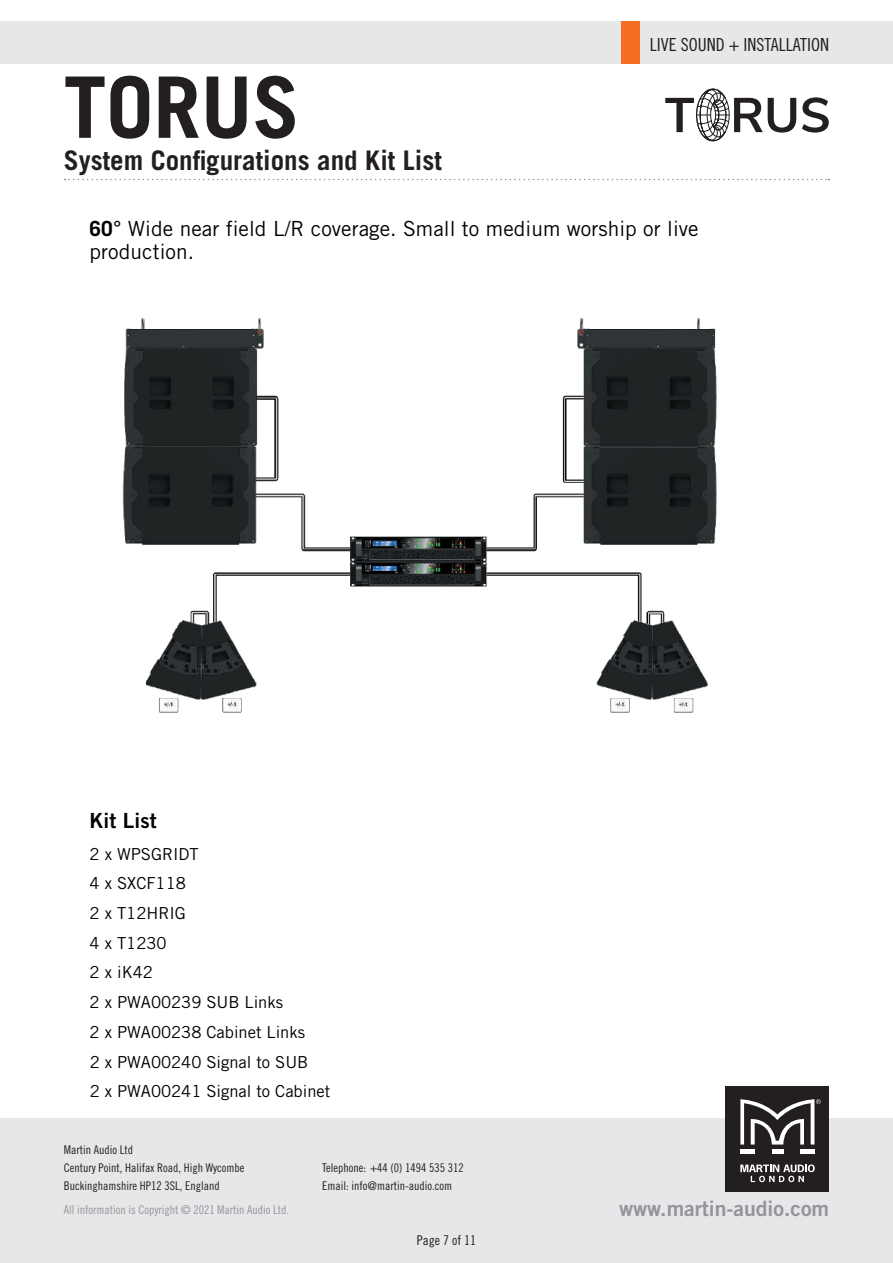
<style>
.page{position:relative;width:893px;height:1263px;background:#fff}
.page>*{position:absolute;margin:0;border:0;box-sizing:border-box;transform-origin:0 0}
.t1{font:700 84.9px "Trade Gothic";color:#231f20}
.t2{font:700 27px "Trade Gothic";color:#231f20}
.t3{font:21.15px "Trade Gothic Bold Two";color:#939598}
.t4{font:20.85px/22.6px "Trade Gothic";letter-spacing:.005em;color:#000}
.t5{font:20.85px "Trade Gothic Bold Two";letter-spacing:.005em;color:#000}
.t6{font:18px "Trade Gothic Cond Eighteen";color:#231f20}
.t7{font:16.5px/29.7px "Trade Gothic";color:#000}
.t8{font:13.5px "Trade Gothic Cond Eighteen";color:#231f20}
.t9{font:12px/18px "Trade Gothic Cond Eighteen";color:#231f20}
.t10{font:12px "Trade Gothic Cond Eighteen";color:#939598}
.s1{font-weight:700}
</style>
<div class="page">
<div style="left:0;top:21px;width:893px;height:43px;background:#e6e7e9"></div>
<div style="left:0;top:1118px;width:893px;height:145px;background:#e6e7e9"></div>
<div style="left:725px;top:1086px;width:104px;height:106px;background:#231f20"></div>
<div style="left:740px;top:1149px;width:15px;height:5px;background:#fff"></div>
<div style="left:800px;top:1149px;width:14px;height:5px;background:#fff"></div>
<div style="left:772px;top:1149px;width:11px;height:5px;background:#fff"></div>
<svg style="left:740px;top:1164px;width:75px;height:18px"></svg>
<svg style="left:740px;top:1099px;width:81px;height:46px"></svg>
<svg style="left:65px;top:179px;width:764px;height:1px"></svg>
<svg style="left:802px;top:97px;width:27px;height:36px"></svg>
<svg style="left:665px;top:89px;width:131px;height:52px"></svg>
<div style="left:696px;top:89px;width:34px;height:52px;border:1px solid #231f20;border-radius:50%"></div>
<div style="left:622px;top:21px;width:18px;height:43px;background:#f36e21"></div>
<img style="left:122px;top:318px;width:595px;height:395px">
<h1 class="t1" style="left:64px;top:55px;width:237px">TORUS</h1>
<h2 class="t2" style="left:64px;top:144px;width:380px">System Configurations and Kit List</h2>
<h3 class="t6" style="left:650px;top:34px;width:181px">LIVE SOUND + INSTALLATION</h3>
<h3 class="t4" style="left:90px;top:217px;width:610px"><span class="s1">60°</span> Wide near field L/R coverage. Small to medium worship or live production.</h3>
<h3 class="t5" style="left:90px;top:808px;width:69px">Kit List</h3>
<h3 class="t7" style="left:90px;top:839px;width:242px">2 x WPSGRIDT<br>4 x SXCF118<br>2 x T12HRIG<br>4 x T1230<br>2 x iK42<br>2 x PWA00239 SUB Links<br>2 x PWA00238 Cabinet Links<br>2 x PWA00240 Signal to SUB<br>2 x PWA00241 Signal to Cabinet</h3>
<p class="t9" style="left:64px;top:1140px;width:182px">Martin Audio Ltd<br>Century Point, Halifax Road, High Wycombe<br>Buckinghamshire HP12 3SL, England</p>
<p class="t10" style="left:64px;top:1202px;width:227px">All information is Copyright © 2021 Martin Audio Ltd.</p>
<p class="t9" style="left:322px;top:1158px;width:143px">Telephone: +44 (0) 1494 535 312<br>Email: info@martin-audio.com</p>
<p class="t8" style="left:417px;top:1232px;width:61px">Page 7 of 11</p>
<h3 class="t3" style="left:619px;top:1196px;width:212px">www.martin-audio.com</h3>
</div>
